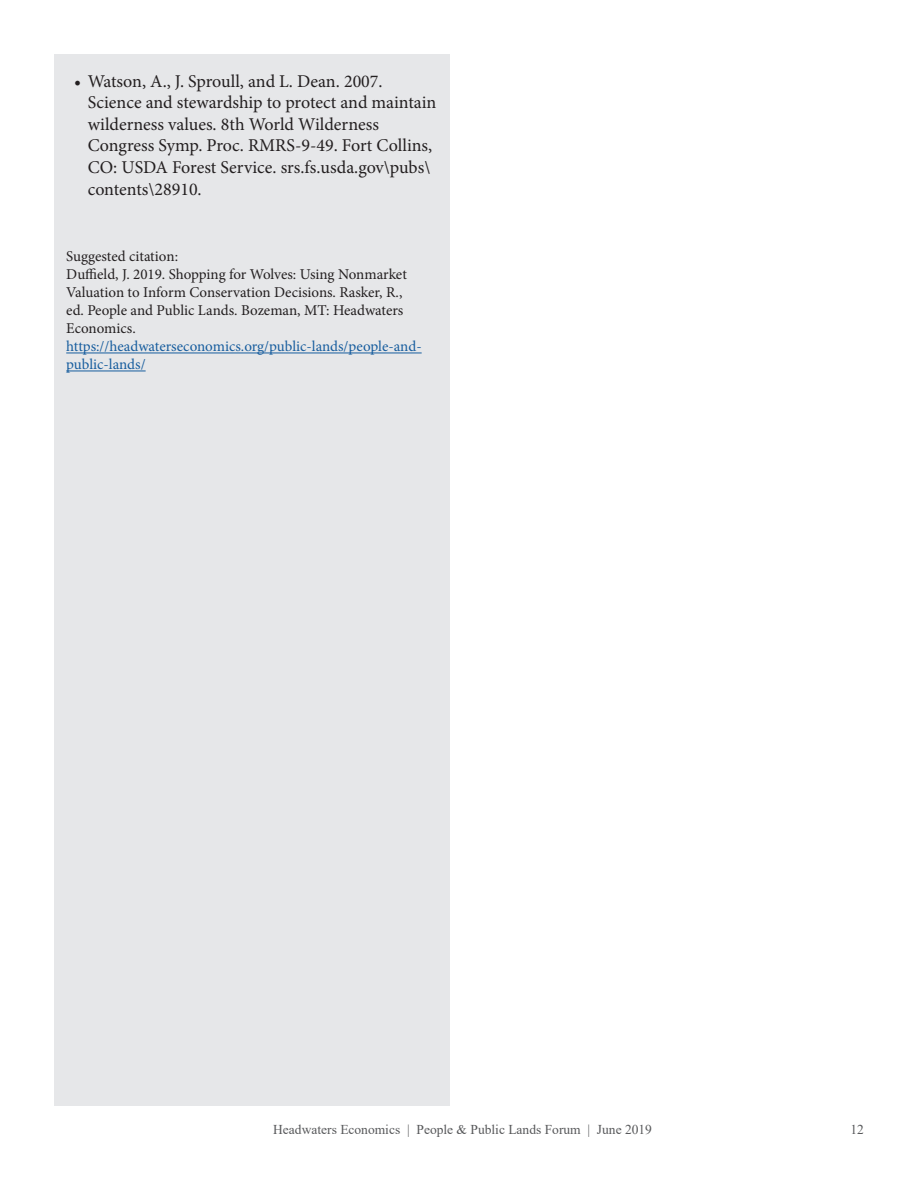
<style>
.page{position:relative;width:918px;height:1188px;background:#fff}
.page>*{position:absolute;margin:0;border:0;box-sizing:border-box;transform-origin:0 0}
.t1{font:18px/21.6px "Minion Pro";color:#231f20}
.t2{font:15px/18px "Minion Pro";letter-spacing:-.005em;color:#231f20}
.t3{font:15px/18px "Minion Pro";letter-spacing:-.005em;color:#175d9e}
.t4{font:13.5px "Times New Roman";color:#57585a}
</style>
<div class="page">
<div style="left:54px;top:54px;width:396px;height:1052px;background:#e6e7e9"></div>
<hr style="left:66px;top:353px;width:356px;height:1px;background:#175d9e">
<hr style="left:66px;top:371px;width:80px;height:1px;background:#175d9e">
<p class="t1" style="left:88px;top:70px;width:350px;text-indent:-14px">• Watson, A., J. Sproull, and L. Dean. 2007.<br>Science and stewardship to protect and maintain wilderness values. 8th World Wilderness Congress Symp. Proc. RMRS-9-49. Fort Collins, CO: USDA Forest Service. srs.fs.usda.gov\pubs\ contents\28910.</p>
<p class="t2" style="left:66px;top:248px;width:113px">Suggested citation:</p>
<p class="t2" style="left:66px;top:266px;width:342px">Duffield, J. 2019. Shopping for Wolves: Using Nonmarket Valuation to Inform Conservation Decisions. Rasker, R., ed. People and Public Lands. Bozeman, MT: Headwaters Economics.</p>
<p class="t3" style="left:66px;top:338px;width:357px">https://headwaterseconomics.org/public-lands/people-and&shy;public-lands/</p>
<p class="t4" style="left:273px;top:1120px;width:380px">Headwaters Economics | People &amp; Public Lands Forum | June 2019</p>
<p class="t4" style="left:850px;top:1120px;width:15px">12</p>
</div>
